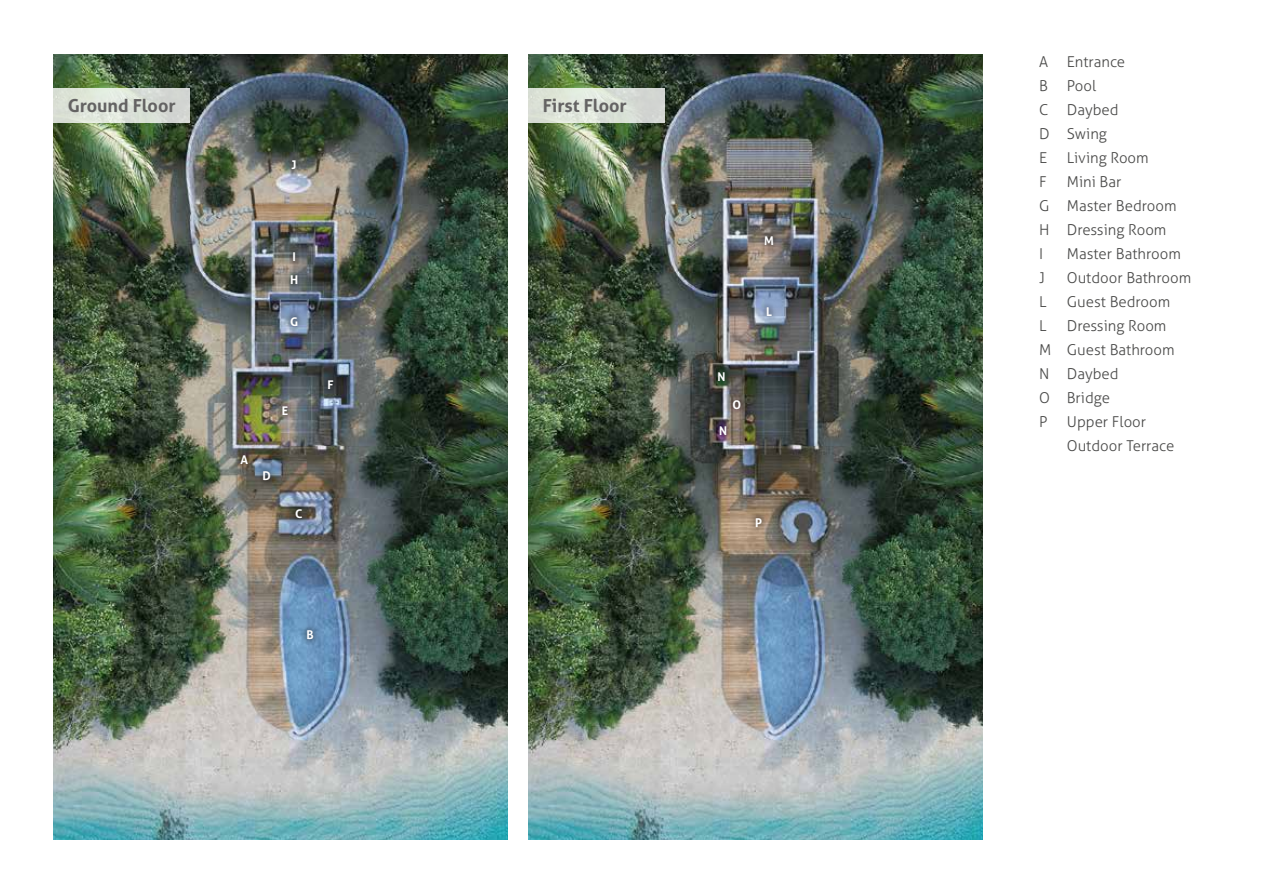
<style>
.page{position:relative;width:1263px;height:893px;background:#fff}
.page>*{position:absolute;margin:0;border:0;box-sizing:border-box;transform-origin:0 0}
.t1{font:700 18px "Aller";color:#646363}
.t2{font:300 15px/24px "Aller";color:#4a4a49}
.t3{font:700 12px/22.8px "Aller";color:#fff}
</style>
<div class="page">
<img style="left:54px;top:55px;width:453px;height:784px">
<svg style="left:53px;top:89px;width:137px;height:34px;background:#dae0d7"></svg>
<img style="left:529px;top:55px;width:453px;height:784px">
<svg style="left:528px;top:89px;width:137px;height:15px;background:#dbe1d8"></svg>
<img style="left:184px;top:104px;width:645px;height:591px">
<p class="t1" style="left:68px;top:94px;width:109px">Ground Floor</p>
<p class="t1" style="left:543px;top:94px;width:86px">First Floor</p>
<p class="t3" style="left:292px;top:153px;width:6px">J</p>
<p class="t3" style="left:290px;top:245px;width:10px">I<br>H</p>
<p class="t3" style="left:290px;top:310px;width:10px">G</p>
<p class="t3" style="left:282px;top:399px;width:8px">E</p>
<p class="t3" style="left:240px;top:449px;width:9px">A</p>
<p class="t3" style="left:262px;top:465px;width:10px">D</p>
<p class="t3" style="left:295px;top:502px;width:9px">C</p>
<p class="t3" style="left:327px;top:374px;width:8px">F</p>
<p class="t3" style="left:307px;top:623px;width:9px">B</p>
<p class="t3" style="left:764px;top:229px;width:11px">M</p>
<p class="t3" style="left:717px;top:365px;width:10px">N</p>
<p class="t3" style="left:732px;top:393px;width:10px">O</p>
<p class="t3" style="left:719px;top:419px;width:10px">N</p>
<p class="t3" style="left:766px;top:300px;width:7px">L</p>
<p class="t3" style="left:755px;top:511px;width:8px">P</p>
<p class="t2" style="left:1039px;top:49px;width:87px">A Entrance<br>B Pool<br>C Daybed<br>D Swing<br>E</p>
<p class="t2" style="left:1067px;top:145px;width:83px">Living Room</p>
<p class="t2" style="left:1039px;top:169px;width:139px;text-indent:28px">Mini Bar<br>G Master Bedroom<br>H Dressing Room<br>I</p>
<p class="t2" style="left:1039px;top:169px;width:9px">F</p>
<p class="t2" style="left:1067px;top:241px;width:116px">Master Bathroom</p>
<p class="t2" style="left:1039px;top:265px;width:7px">J</p>
<p class="t2" style="left:1067px;top:265px;width:126px">Outdoor Bathroom</p>
<p class="t2" style="left:1039px;top:289px;width:9px">L</p>
<p class="t2" style="left:1067px;top:289px;width:105px">Guest Bedroom</p>
<p class="t2" style="left:1039px;top:313px;width:9px">L</p>
<p class="t2" style="left:1039px;top:313px;width:137px;text-indent:28px">Dressing Room<br>M Guest Bathroom<br>N Daybed<br>O Bridge<br>P</p>
<p class="t2" style="left:1067px;top:409px;width:109px">Upper Floor<br>Outdoor Terrace</p>
</div>
